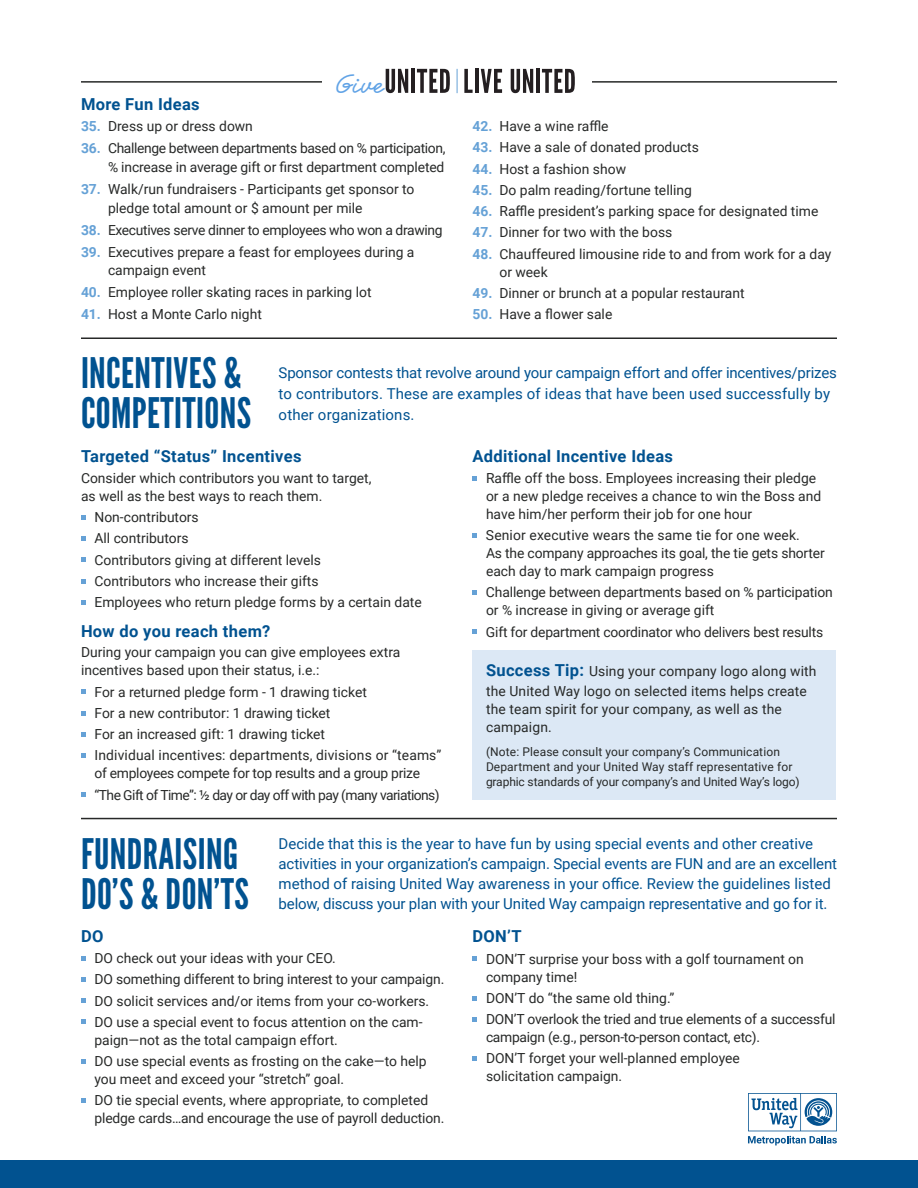
<style>
.page{position:relative;width:918px;height:1188px;background:#fff}
.page>*{position:absolute;margin:0;border:0;box-sizing:border-box;transform-origin:0 0}
.Subhead{font:42px/40.5px "League Gothic";letter-spacing:.01em;color:#015290}
.t1{font:800 29.4px "Blitz";color:#61a3e6}
.Subhead-2{font:700 16.5px "Roboto";letter-spacing:.02em;color:#015290}
.List_Bulleted{font:700 16.5px "Roboto";color:#015290}
.t2{font:15px/20px "Roboto";letter-spacing:-.01em;color:#015290}
.List_Bulleted-2{font:13.8px/18px "Roboto";color:#272928}
.List{font:13.8px/18.8px "Roboto";color:#272928}
.Body{font:13.8px/18px "Roboto";color:#272928}
.List-2{font:13.8px/18.8px "Roboto";letter-spacing:-.025em;color:#272928;text-align:right}
.Subhead-3{font:13.8px/19.5px "Roboto";letter-spacing:.01em;color:#272928}
.List_Bulleted-3{font:13.8px "Roboto";letter-spacing:-.04em;color:#272928}
.Subhead-4{font:12px/15px "Roboto";letter-spacing:.01em;color:#272928}
.s1{font-weight:700;color:#65a1d6}
.s2{font-weight:700;font-size:16.5px;color:#015290}
</style>
<div class="page">
<svg style="left:81px;top:515px;width:5px;height:5px"></svg>
<svg style="left:81px;top:536px;width:5px;height:5px"></svg>
<svg style="left:81px;top:558px;width:5px;height:4px"></svg>
<svg style="left:81px;top:579px;width:5px;height:4px"></svg>
<svg style="left:81px;top:600px;width:5px;height:5px"></svg>
<svg style="left:81px;top:689px;width:5px;height:5px"></svg>
<svg style="left:81px;top:711px;width:5px;height:4px"></svg>
<svg style="left:81px;top:732px;width:5px;height:5px"></svg>
<svg style="left:81px;top:753px;width:5px;height:5px"></svg>
<svg style="left:81px;top:792px;width:5px;height:5px"></svg>
<svg style="left:472px;top:476px;width:5px;height:4px"></svg>
<svg style="left:472px;top:533px;width:5px;height:5px"></svg>
<svg style="left:472px;top:590px;width:5px;height:5px"></svg>
<svg style="left:472px;top:630px;width:5px;height:4px"></svg>
<svg style="left:81px;top:956px;width:5px;height:4px"></svg>
<svg style="left:81px;top:977px;width:5px;height:5px"></svg>
<svg style="left:81px;top:998px;width:5px;height:5px"></svg>
<svg style="left:81px;top:1020px;width:5px;height:4px"></svg>
<svg style="left:81px;top:1059px;width:5px;height:4px"></svg>
<svg style="left:81px;top:1098px;width:5px;height:5px"></svg>
<svg style="left:472px;top:956px;width:5px;height:5px"></svg>
<svg style="left:472px;top:996px;width:5px;height:4px"></svg>
<svg style="left:472px;top:1017px;width:5px;height:5px"></svg>
<svg style="left:472px;top:1056px;width:5px;height:5px"></svg>
<hr style="left:81px;top:818px;width:756px;height:1px;background:#272928">
<div style="left:472px;top:651px;width:364px;height:149px;background:#dce8f5"></div>
<svg style="left:748px;top:1093px;width:89px;height:52px"></svg>
<hr style="left:81px;top:338px;width:756px;height:1px;background:#272928">
<div style="left:0;top:1160px;width:918px;height:28px;background:#015290"></div>
<hr style="left:81px;top:81px;width:756px;height:2px;background:#272928">
<div style="left:322px;top:62px;width:270px;height:38px;background:#fff"></div>
<svg style="left:464px;top:69px;width:9px;height:24px"></svg>
<hr style="left:475px;top:69px;width:3px;height:24px;background:#241f21">
<svg style="left:481px;top:69px;width:21px;height:24px"></svg>
<svg style="left:511px;top:69px;width:22px;height:24px"></svg>
<hr style="left:536px;top:69px;width:4px;height:24px;background:#241f21">
<svg style="left:542px;top:69px;width:33px;height:24px"></svg>
<svg style="left:386px;top:69px;width:22px;height:24px"></svg>
<hr style="left:411px;top:69px;width:4px;height:24px;background:#241f21">
<svg style="left:417px;top:69px;width:33px;height:24px"></svg>
<svg style="left:457px;top:69px;width:1px;height:24px"></svg>
<h2 class="t1" style="left:337px;top:68px;width:49px">Give</h2>
<p class="Subhead-2" style="left:81px;top:92px;width:120px">More Fun Ideas</p>
<p class="List" style="left:81px;top:116px;width:173px"><span class="s1">35.</span> Dress up or dress down</p>
<p class="List-2" style="left:81px;top:138px;width:366px"><span class="s1">36.</span> Challenge between departments based on % participation, % increase in average gift or first department completed</p>
<p class="List" style="left:108px;top:179px;width:308px;text-indent:-27px"><span class="s1">37.</span> Walk/run fundraisers - Participants get sponsor to pledge total amount or $ amount per mile</p>
<p class="List-2" style="left:81px;top:220px;width:363px"><span class="s1">38.</span> Executives serve dinner to employees who won a drawing</p>
<p class="List" style="left:108px;top:242px;width:308px;text-indent:-27px"><span class="s1">39.</span> Executives prepare a feast for employees during a campaign event</p>
<p class="List" style="left:81px;top:282px;width:292px"><span class="s1">40.</span> Employee roller skating races in parking lot</p>
<p class="List" style="left:81px;top:304px;width:182px"><span class="s1">41.</span> Host a Monte Carlo night</p>
<p class="List" style="left:472px;top:116px;width:138px"><span class="s1">42.</span> Have a wine raffle</p>
<p class="List" style="left:472px;top:138px;width:228px"><span class="s1">43.</span> Have a sale of donated products</p>
<p class="List" style="left:472px;top:159px;width:155px"><span class="s1">44.</span> Host a fashion show</p>
<p class="List" style="left:472px;top:180px;width:221px"><span class="s1">45.</span> Do palm reading/fortune telling</p>
<p class="List" style="left:472px;top:201px;width:347px"><span class="s1">46.</span> Raffle president’s parking space for designated time</p>
<p class="List" style="left:472px;top:223px;width:201px"><span class="s1">47.</span> Dinner for two with the boss</p>
<p class="List" style="left:500px;top:244px;width:333px;line-height:18px;text-indent:-27px"><span class="s1">48.</span> Chauffeured limousine ride to and from work for a day or week</p>
<p class="List" style="left:472px;top:283px;width:274px"><span class="s1">49.</span> Dinner or brunch at a popular restaurant</p>
<p class="List" style="left:472px;top:304px;width:141px"><span class="s1">50.</span> Have a flower sale</p>
<p class="Subhead" style="left:81px;top:353px;width:172px">INCENTIVES &amp;<br>COMPETITIONS</p>
<p class="t2" style="left:279px;top:361px;width:560px;line-height:21px">Sponsor contests that revolve around your campaign effort and offer incentives/prizes to contributors. These are examples of ideas that have been used successfully by other organizations.</p>
<p class="Subhead-2" style="left:81px;top:445px;width:222px">Targeted “Status” Incentives</p>
<p class="Body" style="left:81px;top:469px;width:292px">Consider which contributors you want to target, as well as the best ways to reach them.</p>
<p class="List_Bulleted-2" style="left:94px;top:508px;width:106px">Non-contributors</p>
<p class="List_Bulleted-2" style="left:94px;top:529px;width:96px">All contributors</p>
<p class="List_Bulleted-2" style="left:94px;top:550px;width:228px">Contributors giving at different levels</p>
<p class="List_Bulleted-2" style="left:94px;top:571px;width:226px">Contributors who increase their gifts</p>
<p class="List_Bulleted-2" style="left:94px;top:593px;width:329px">Employees who return pledge forms by a certain date</p>
<p class="Subhead-2" style="left:81px;top:619px;width:191px">How do you reach them?</p>
<p class="Body" style="left:81px;top:643px;width:321px">During your campaign you can give employees extra incentives based upon their status, i.e.:</p>
<p class="List_Bulleted-2" style="left:94px;top:682px;width:274px">For a returned pledge form - 1 drawing ticket</p>
<p class="List_Bulleted-2" style="left:94px;top:703px;width:237px">For a new contributor: 1 drawing ticket</p>
<p class="List_Bulleted-2" style="left:94px;top:725px;width:232px">For an increased gift: 1 drawing ticket</p>
<p class="List_Bulleted-2" style="left:94px;top:746px;width:349px">Individual incentives: departments, divisions or “teams” of employees compete for top results and a group prize</p>
<p class="List_Bulleted-3" style="left:94px;top:785px;width:347px">“The Gift of Time”: ½ day or day off with pay (many variations)</p>
<p class="Subhead-2" style="left:472px;top:445px;width:202px">Additional Incentive Ideas</p>
<p class="List_Bulleted-2" style="left:486px;top:469px;width:337px">Raffle off the boss. Employees increasing their pledge or a new pledge receives a chance to win the Boss and have him/her perform their job for one hour</p>
<p class="List_Bulleted-2" style="left:486px;top:526px;width:340px">Senior executive wears the same tie for one week.<br>As the company approaches its goal, the tie gets shorter each day to mark campaign progress</p>
<p class="List_Bulleted-2" style="left:486px;top:583px;width:348px">Challenge between departments based on % participation or % increase in giving or average gift</p>
<p class="List_Bulleted-2" style="left:486px;top:622px;width:339px">Gift for department coordinator who delivers best results</p>
<p class="Subhead-3" style="left:486px;top:661px;width:332px"><span class="s2">Success Tip:</span> Using your company logo along with the United Way logo on selected items helps create</p>
<p class="Subhead-3" style="left:486px;top:700px;width:297px;line-height:18px">the team spirit for your company, as well as the campaign.</p>
<p class="Subhead-4" style="left:486px;top:744px;width:315px">(Note: Please consult your company’s Communication<br>Department and your United Way staff representative for graphic standards of your company’s and United Way’s logo)</p>
<p class="Subhead" style="left:81px;top:834px;width:169px">FUNDRAISING<br>DO’S &amp; DON’TS</p>
<p class="t2" style="left:279px;top:833px;width:560px">Decide that this is the year to have fun by using special events and other creative activities in your organization’s campaign. Special events are FUN and are an excellent method of raising United Way awareness in your office. Review the guidelines listed below, discuss your plan with your United Way campaign representative and go for it.</p>
<p class="Subhead-2" style="left:81px;top:925px;width:24px">DO</p>
<p class="List_Bulleted-2" style="left:94px;top:949px;width:243px">DO check out your ideas with your CEO.</p>
<p class="List_Bulleted-2" style="left:94px;top:970px;width:351px">DO something different to bring interest to your campaign.</p>
<p class="List_Bulleted-2" style="left:94px;top:991px;width:336px">DO solicit services and/or items from your co-workers.</p>
<p class="List_Bulleted-2" style="left:94px;top:1012px;width:330px">DO use a special event to focus attention on the cam&shy;paign—not as the total campaign effort.</p>
<p class="List_Bulleted-2" style="left:94px;top:1052px;width:334px">DO use special events as frosting on the cake—to help you meet and exceed your “stretch” goal.</p>
<p class="List_Bulleted-2" style="left:94px;top:1091px;width:351px">DO tie special events, where appropriate, to completed pledge cards…and encourage the use of payroll deduction.</p>
<p class="List_Bulleted" style="left:472px;top:925px;width:51px">DON’T</p>
<p class="List_Bulleted-2" style="left:486px;top:949px;width:319px">DON’T surprise your boss with a golf tournament on company time!</p>
<p class="List_Bulleted-2" style="left:486px;top:988px;width:190px">DON’T do “the same old thing.”</p>
<p class="List_Bulleted-2" style="left:486px;top:1010px;width:351px">DON’T overlook the tried and true elements of a successful campaign (e.g., person-to-person contact, etc).</p>
<p class="List_Bulleted-2" style="left:486px;top:1049px;width:255px">DON’T forget your well-planned employee solicitation campaign.</p>
</div>
